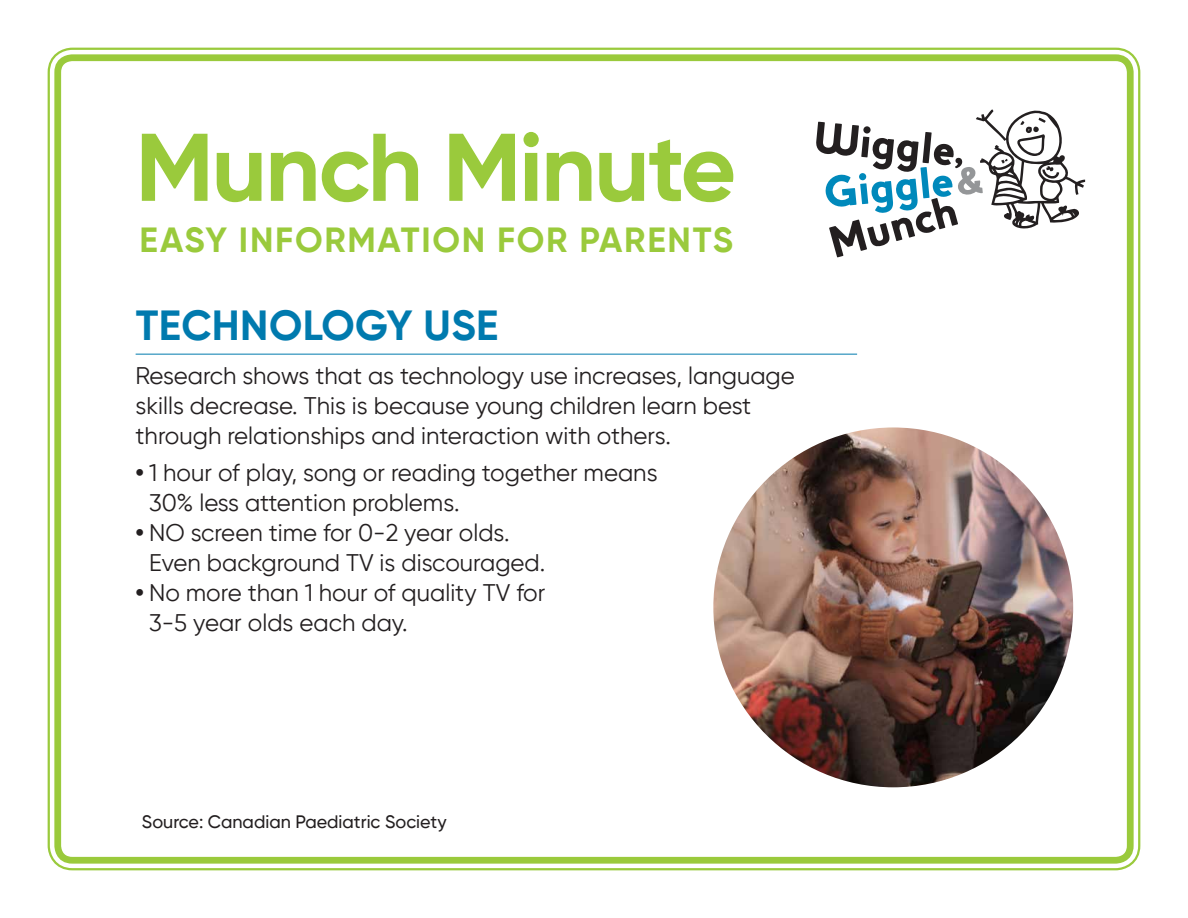
<style>
.page{position:relative;width:1188px;height:918px;background:#fff}
.page>*{position:absolute;margin:0;border:0;box-sizing:border-box;transform-origin:0 0}
.t1{font:700 95.85px "Gilroy";letter-spacing:-.02em;color:#9aca3c}
.t2{font:700 42px "Gilroy";letter-spacing:.01em;color:#007aae}
.t3{font:700 34.8px "Gilroy";letter-spacing:.05em;color:#9aca3c}
.t4{font:24px/30px "Gilroy";color:#231f20}
.t5{font:500 18px "Gilroy";color:#231f20}
.s1{font-weight:700}
</style>
<div class="page">
<div style="left:54px;top:54px;width:1080px;height:810px;border:7px solid #9aca3c;border-radius:15px"></div>
<svg style="left:816px;top:109px;width:269px;height:148px"></svg>
<hr style="left:136px;top:354px;width:721px;height:1px;background:#007aae">
<img style="left:713px;top:427px;width:360px;height:360px;border-radius:180px">
<h1 class="t1" style="left:136px;top:107px;width:602px">Munch Minute</h1>
<h3 class="t3" style="left:139px;top:218px;width:595px">EASY INFORMATION FOR PARENTS</h3>
<h2 class="t2" style="left:136px;top:299px;width:364px">TECHNOLOGY USE</h2>
<p class="t4" style="left:136px;top:360px;width:661px">Research shows that as technology use increases, language skills decrease. This is because young children learn best through relationships and interaction with others.</p>
<p class="t4" style="left:149px;top:457px;width:510px;text-indent:-13px"><span class="s1">•</span> 1 hour of play, song or reading together means<br>30% less attention problems.</p>
<p class="t4" style="left:149px;top:517px;width:398px;text-indent:-13px"><span class="s1">•</span> NO screen time for 0-2 year olds.<br>Even background TV is discouraged.</p>
<p class="t4" style="left:149px;top:577px;width:398px;text-indent:-13px"><span class="s1">•</span> No more than 1 hour of quality TV for<br>3-5 year olds each day.</p>
<p class="t5" style="left:142px;top:811px;width:306px">Source: Canadian Paediatric Society</p>
</div>
